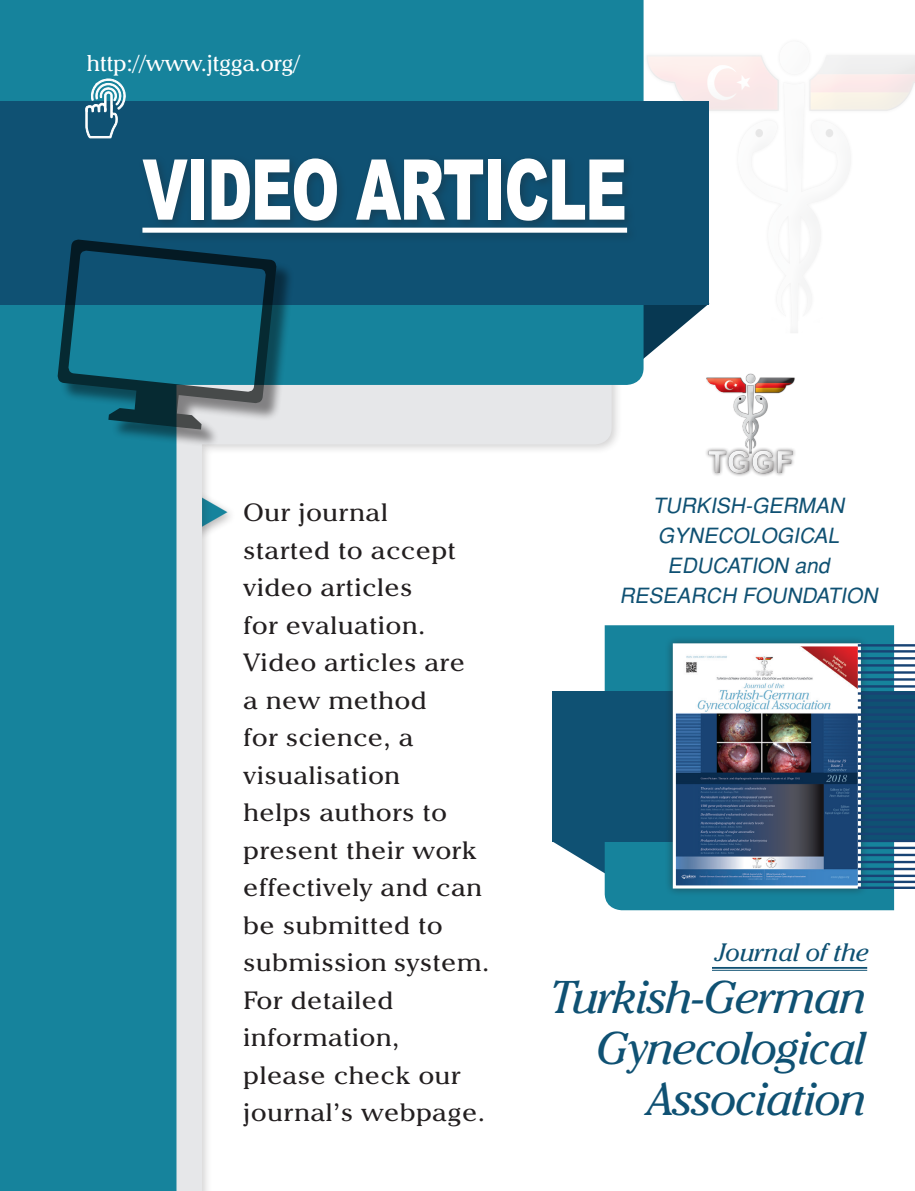
<style>
.page{position:relative;width:915px;height:1191px;background:#fff}
.page>*{position:absolute;margin:0;border:0;box-sizing:border-box;transform-origin:0 0}
.t1{font:900 84px "Arial";letter-spacing:-.025em;color:#fff;scale:.69 1}
.t2{font:italic 45.45px/51px "Cheltenham IT Cby BT";letter-spacing:-.025em;color:#0f5173;text-align:right}
.t3{font:italic 24.9px "Cheltenham IT Cby BT";color:#0f5173}
.t4{font:24.75px/37.5px "Cheltenham IT Cby BT";letter-spacing:.03em;color:#231f20;scale:1.08 1}
.t5{font:22.5px "Cheltenham IT Cby BT";color:#fff}
.t6{font:italic 21px/30px "Helvetica Normal Tr";color:#0f5173;text-align:center}
.s1{color:#16839c}
</style>
<div class="page">
<img style="left:643px;top:34px;width:271px;height:299px">
<svg style="left:643px;top:303px;width:66px;height:60px"></svg>
<svg style="left:176px;top:447px;width:26px;height:744px;background:#dee3e6"></svg>
<div style="left:295px;top:385px;width:316px;height:59px;background:#e6e7e9"></div>
<div style="left:0;top:0;width:643px;height:385px;background:#16839c"></div>
<div style="left:0;top:382px;width:176px;height:809px;background:#16839c"></div>
<img style="left:706px;top:373px;width:89px;height:103px">
<div style="left:604px;top:625px;width:289px;height:285px;background:#16839c"></div>
<div style="left:552px;top:690px;width:362px;height:151px;background:#0f5173"></div>
<div style="left:664px;top:635px;width:204px;height:261px;background:#231f20;opacity:.5"></div>
<img style="left:676px;top:647px;width:180px;height:237px">
<div style="left:672px;top:643px;width:188px;height:245px;border:3px solid #fff"></div>
<hr style="left:857px;top:644px;width:57px;height:2px;background:#184374">
<hr style="left:857px;top:664px;width:57px;height:2px;background:#184374">
<hr style="left:857px;top:685px;width:57px;height:2px;background:#184374">
<hr style="left:857px;top:706px;width:57px;height:2px;background:#184374">
<hr style="left:857px;top:727px;width:57px;height:2px;background:#184374">
<hr style="left:857px;top:748px;width:57px;height:3px;background:#184374">
<hr style="left:857px;top:769px;width:57px;height:3px;background:#184374">
<hr style="left:857px;top:832px;width:57px;height:3px;background:#184374">
<hr style="left:857px;top:804px;width:57px;height:3px;background:#184374">
<hr style="left:857px;top:790px;width:57px;height:3px;background:#184374">
<hr style="left:857px;top:853px;width:57px;height:3px;background:#184374">
<hr style="left:857px;top:825px;width:57px;height:3px;background:#184374">
<hr style="left:857px;top:874px;width:57px;height:3px;background:#184374">
<hr style="left:857px;top:650px;width:57px;height:2px;background:#184374">
<hr style="left:857px;top:671px;width:57px;height:2px;background:#184374">
<hr style="left:857px;top:692px;width:57px;height:2px;background:#184374">
<hr style="left:857px;top:713px;width:57px;height:3px;background:#184374">
<hr style="left:857px;top:734px;width:57px;height:3px;background:#184374">
<hr style="left:857px;top:755px;width:57px;height:3px;background:#184374">
<hr style="left:857px;top:776px;width:57px;height:3px;background:#184374">
<hr style="left:857px;top:839px;width:57px;height:3px;background:#184374">
<hr style="left:857px;top:811px;width:57px;height:3px;background:#184374">
<hr style="left:857px;top:797px;width:57px;height:3px;background:#184374">
<hr style="left:857px;top:861px;width:57px;height:2px;background:#184374">
<hr style="left:857px;top:880px;width:57px;height:3px;background:#184374">
<hr style="left:857px;top:657px;width:57px;height:2px;background:#184374">
<hr style="left:857px;top:678px;width:57px;height:2px;background:#184374">
<hr style="left:857px;top:699px;width:57px;height:2px;background:#184374">
<hr style="left:857px;top:720px;width:57px;height:3px;background:#184374">
<hr style="left:857px;top:741px;width:57px;height:3px;background:#184374">
<hr style="left:857px;top:762px;width:57px;height:3px;background:#184374">
<hr style="left:857px;top:783px;width:57px;height:3px;background:#184374">
<hr style="left:857px;top:846px;width:57px;height:3px;background:#184374">
<hr style="left:857px;top:818px;width:57px;height:3px;background:#184374">
<hr style="left:857px;top:867px;width:57px;height:3px;background:#184374">
<hr style="left:857px;top:886px;width:57px;height:3px;background:#184374">
<hr style="left:711px;top:967px;width:155px;height:1px;background:#0f5173">
<hr style="left:711px;top:970px;width:155px;height:1px;background:#0f5173">
<div style="left:0;top:101px;width:708px;height:204px;background:#0f5173"></div>
<div style="left:138px;top:153px;width:499px;height:91px;background:#114a68"></div>
<div style="left:142px;top:228px;width:485px;height:5px;background:#fff"></div>
<svg style="left:85px;top:78px;width:41px;height:60px"></svg>
<div style="left:60px;top:242px;width:235px;height:205px;background:#231f20;opacity:.5"></div>
<svg style="left:57px;top:239px;width:220px;height:190px"></svg>
<p class="t5" style="left:87px;top:49px;width:215px">http://www.jtgga.org/</p>
<h1 class="t1" style="left:142px;top:129px;width:703px">VIDEO ARTICLE</h1>
<p class="t4" style="left:243px;top:493px;width:229px;text-indent:-52px"><span class="s1">◆</span> Our journal<br>started to accept video articles<br>for evaluation.<br>Video articles are<br>a new method<br>for science, a visualisation<br>helps authors to present their work effectively and can be submitted to submission system.<br>For detailed information,<br>please check our journal’s webpage.</p>
<p class="t6" style="left:619px;top:490px;width:264px">TURKISH-GERMAN<br>GYNECOLOGICAL<br>EDUCATION and<br>RESEARCH FOUNDATION</p>
<p class="t3" style="left:715px;top:937px;width:155px">Journal of the</p>
<h2 class="t2" style="left:550px;top:970px;width:318px">Turkish-German<br>Gynecological<br>Association</h2>
</div>
